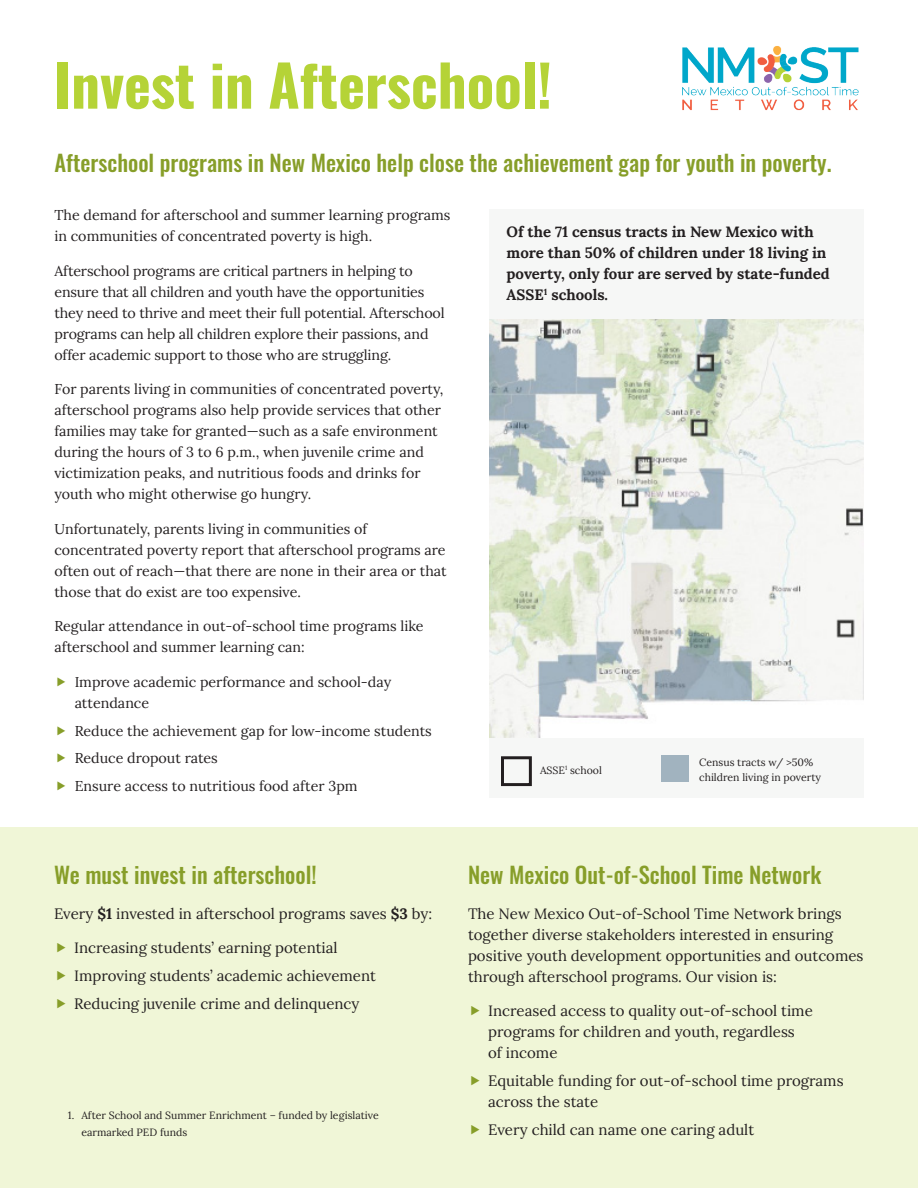
<style>
.page{position:relative;width:918px;height:1188px;background:#fff}
.page>*{position:absolute;margin:0;border:0;box-sizing:border-box;transform-origin:0 0}
.t1{font:700 57px "Oswald";color:#b5d337}
.Sub_Header{font:500 22.5px "Oswald";color:#879e29}
.Body{font:15px/21px "Lora";color:#231f20}
.Body-2{font:700 15px/21px "Lora";color:#231f20}
.Body-3{font:14.25px/21px "Lora";color:#231f20}
.Body-4{font:10.5px/15px "Lora";color:#231f20}
.s1{font-weight:700}
</style>
<div class="page">
<div style="left:489px;top:210px;width:374px;height:110px;background:#f6f7f6"></div>
<img style="left:489px;top:320px;width:374px;height:418px">
<div style="left:0;top:827px;width:918px;height:361px;background:#f0f6d7"></div>
<img style="left:682px;top:46px;width:177px;height:65px">
<div style="left:489px;top:738px;width:374px;height:60px;background:#f6f7f6"></div>
<div style="left:501px;top:756px;width:31px;height:30px;border:3px solid #231f20"></div>
<div style="left:661px;top:755px;width:28px;height:27px;background:#a1b3bf"></div>
<p class="t1" style="left:54px;top:56px;width:500px">Invest in Afterschool!</p>
<p class="Sub_Header" style="left:54px;top:151px;width:779px">Afterschool programs in New Mexico help close the achievement gap for youth in poverty.</p>
<p class="Body-3" style="left:54px;top:204px;width:398px">The demand for afterschool and summer learning programs in communities of concentrated poverty is high.</p>
<p class="Body-3" style="left:54px;top:259px;width:392px">Afterschool programs are critical partners in helping to ensure that all children and youth have the opportunities they need to thrive and meet their full potential. Afterschool programs can help all children explore their passions, and offer academic support to those who are struggling.</p>
<p class="Body-3" style="left:54px;top:378px;width:391px">For parents living in communities of concentrated poverty, afterschool programs also help provide services that other families may take for granted—such as a safe environment during the hours of 3 to 6 p.m., when juvenile crime and victimization peaks, and nutritious foods and drinks for youth who might otherwise go hungry.</p>
<p class="Body-3" style="left:54px;top:517px;width:394px">Unfortunately, parents living in communities of concentrated poverty report that afterschool programs are often out of reach—that there are none in their area or that those that do exist are too expensive.</p>
<p class="Body-3" style="left:54px;top:615px;width:371px">Regular attendance in out-of-school time programs like afterschool and summer learning can:</p>
<p class="Body-3" style="left:75px;top:670px;width:318px">Improve academic performance and school-day attendance</p>
<p class="Body-3" style="left:75px;top:719px;width:359px">Reduce the achievement gap for low-income students</p>
<p class="Body-3" style="left:75px;top:747px;width:145px">Reduce dropout rates</p>
<p class="Body-3" style="left:75px;top:775px;width:284px">Ensure access to nutritious food after 3pm</p>
<p class="Body-2" style="left:507px;top:220px;width:325px">Of the 71 census tracts in New Mexico with more than 50% of children under 18 living in poverty, only four are served by state-funded ASSE<sup>1</sup> schools.</p>
<p class="Body-4" style="left:540px;top:762px;width:63px">ASSE<sup>1</sup> school</p>
<p class="Body-4" style="left:699px;top:754px;width:123px">Census tracts w/ &gt;50% children living in poverty</p>
<p class="Sub_Header" style="left:54px;top:863px;width:264px">We must invest in afterschool!</p>
<p class="Body" style="left:54px;top:902px;width:380px">Every <span class="s1">$1</span> invested in afterschool programs saves <span class="s1">$3</span> by:</p>
<p class="Body" style="left:74px;top:936px;width:265px">Increasing students’ earning potential</p>
<p class="Body" style="left:74px;top:964px;width:303px">Improving students’ academic achievement</p>
<p class="Body" style="left:74px;top:992px;width:287px">Reducing juvenile crime and delinquency</p>
<p class="Body-4" style="left:81px;top:1106px;width:299px;line-height:16.5px;text-indent:-14px">1. After School and Summer Enrichment – funded by legislative earmarked PED funds</p>
<p class="Sub_Header" style="left:468px;top:863px;width:355px">New Mexico Out-of-School Time Network</p>
<p class="Body" style="left:468px;top:902px;width:397px">The New Mexico Out-of-School Time Network brings together diverse stakeholders interested in ensuring positive youth development opportunities and outcomes through afterschool programs. Our vision is:</p>
<p class="Body" style="left:488px;top:999px;width:326px">Increased access to quality out-of-school time programs for children and youth, regardless<br>of income</p>
<p class="Body" style="left:488px;top:1069px;width:357px">Equitable funding for out-of-school time programs across the state</p>
<p class="Body" style="left:488px;top:1118px;width:267px">Every child can name one caring adult</p>
</div>
